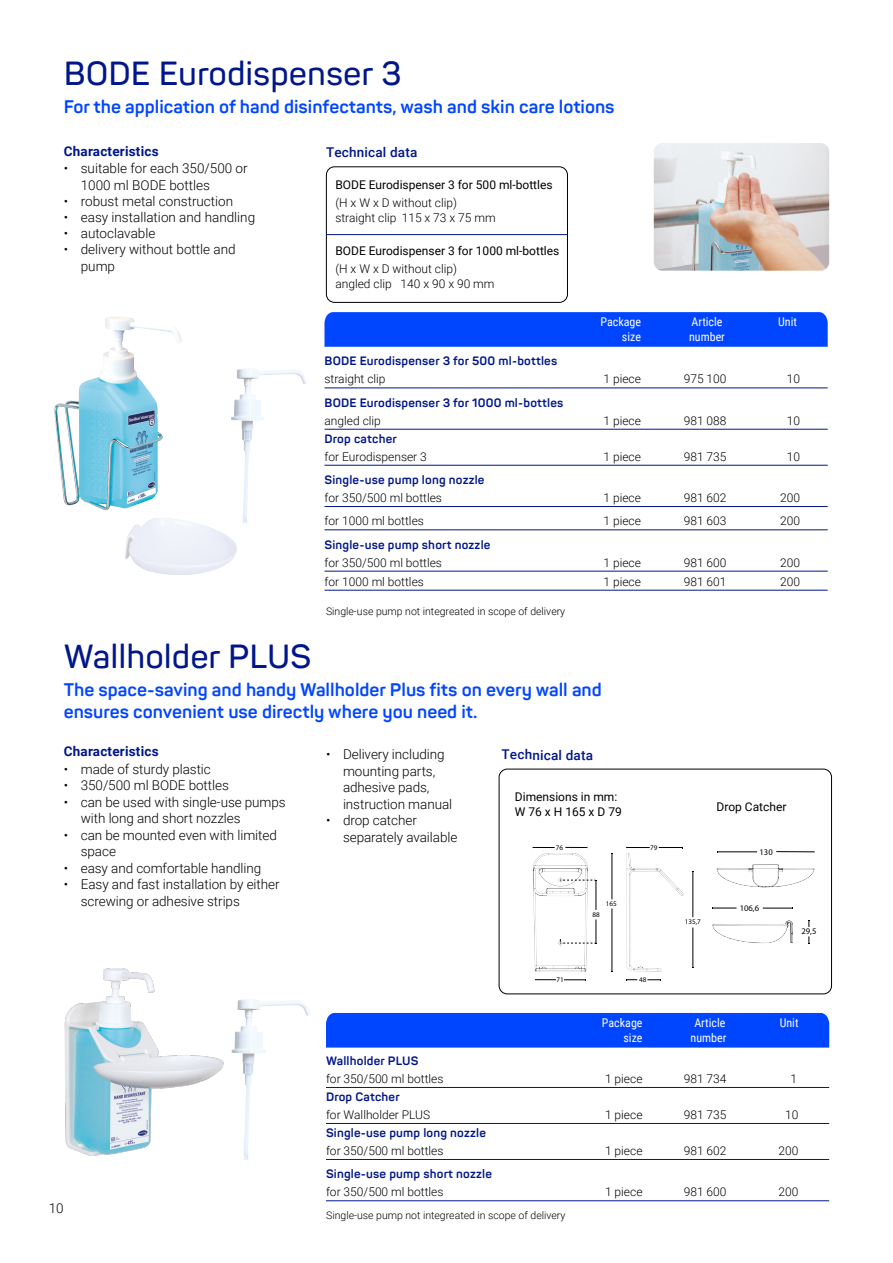
<style>
.page{position:relative;width:893px;height:1263px;background:#fff}
.page>*{position:absolute;margin:0;border:0;box-sizing:border-box;transform-origin:0 0}
.t1{font:600 33px "Panton";color:#001689}
.t2{font:700 18px/21.6px "Panton";color:#0045ff}
.t3{font:300 13.5px/16.5px "Roboto";letter-spacing:-.005em;color:#000}
.t4{font:700 13.5px "Roboto";letter-spacing:.015em;color:#001689}
.t5{font:500 13.5px "Roboto";letter-spacing:.015em;color:#001689}
.t6{font:300 12px/15px "Roboto";color:#000}
.t7{font:700 12px "Panton";letter-spacing:.015em;color:#001689}
.t8{font:12px/14.4px "Roboto";color:#000}
.t9{font:12px "Roboto Condensed";color:#fff}
.t10{font:300 10.5px "Roboto";color:#000}
.t11{font:8.55px "Myriad Pro";color:#000}
.t12{font:7.05px "Myriad Pro";color:#000}
</style>
<div class="page">
<img style="left:505px;top:846px;width:200px;height:149px">
<hr style="left:596px;top:880px;width:1px;height:30px;background:#000">
<hr style="left:693px;top:927px;width:1px;height:41px;background:#000">
<hr style="left:693px;top:871px;width:1px;height:46px;background:#000">
<svg style="left:560px;top:880px;width:36px;height:1px"></svg>
<svg style="left:560px;top:919px;width:37px;height:25px"></svg>
<svg style="left:565px;top:847px;width:23px;height:1px"></svg>
<svg style="left:716px;top:851px;width:99px;height:37px"></svg>
<svg style="left:712px;top:907px;width:98px;height:37px"></svg>
<img style="left:125px;top:518px;width:112px;height:57px">
<img style="left:54px;top:316px;width:109px;height:195px">
<div style="left:326px;top:166px;width:242px;height:137px;border:1px solid #000;border-radius:8px"></div>
<img style="left:654px;top:143px;width:175px;height:128px">
<hr style="left:324px;top:387px;width:504px;height:1px;background:#001689">
<hr style="left:324px;top:429px;width:504px;height:1px;background:#001689">
<hr style="left:324px;top:465px;width:504px;height:1px;background:#001689">
<hr style="left:324px;top:506px;width:504px;height:1px;background:#001689">
<hr style="left:324px;top:529px;width:504px;height:1px;background:#001689">
<hr style="left:324px;top:571px;width:504px;height:1px;background:#001689">
<hr style="left:324px;top:590px;width:504px;height:1px;background:#001689">
<img style="left:64px;top:968px;width:160px;height:188px">
<hr style="left:326px;top:1087px;width:503px;height:1px;background:#001689">
<hr style="left:326px;top:1123px;width:503px;height:1px;background:#001689">
<hr style="left:326px;top:1159px;width:503px;height:1px;background:#001689">
<hr style="left:326px;top:1200px;width:503px;height:1px;background:#001689">
<div style="left:499px;top:769px;width:333px;height:225px;border:1px solid #000;border-radius:8px"></div>
<img style="left:231px;top:368px;width:69px;height:155px">
<img style="left:232px;top:999px;width:79px;height:161px">
<div style="left:326px;top:1013px;width:503px;height:34px;background:#0045ff"></div>
<div style="left:324px;top:312px;width:504px;height:35px;background:#0045ff"></div>
<hr style="left:326px;top:234px;width:242px;height:1px;background:#001689">
<h1 class="t1" style="left:64px;top:53px;width:339px">BODE Eurodispenser 3</h1>
<h2 class="t2" style="left:64px;top:96px;width:552px">For the application of hand disinfectants, wash and skin care lotions</h2>
<p class="t4" style="left:64px;top:141px;width:96px">Characteristics</p>
<p class="t3" style="left:81px;top:160px;width:168px;text-indent:-17px">• suitable for each 350/500 or<br>1000 ml BODE bottles</p>
<p class="t3" style="left:64px;top:192px;width:171px">• robust metal construction</p>
<p class="t3" style="left:64px;top:208px;width:193px">• easy installation and handling</p>
<p class="t3" style="left:64px;top:225px;width:93px">• autoclavable</p>
<p class="t3" style="left:81px;top:241px;width:156px;text-indent:-17px">• delivery without bottle and pump</p>
<p class="t5" style="left:326px;top:143px;width:93px">Technical data</p>
<p class="t8" style="left:335px;top:177px;width:219px">BODE Eurodispenser 3 for 500 ml-bottles</p>
<p class="t6" style="left:335px;top:195px;width:162px">(H x W x D without clip) straight clip 115 x 73 x 75 mm</p>
<p class="t8" style="left:335px;top:243px;width:226px">BODE Eurodispenser 3 for 1000 ml-bottles</p>
<p class="t6" style="left:335px;top:261px;width:161px">(H x W x D without clip) angled clip 140 x 90 x 90 mm</p>
<p class="t9" style="left:600px;top:314px;width:42px">Package</p>
<p class="t9" style="left:691px;top:314px;width:33px">Article</p>
<p class="t9" style="left:778px;top:314px;width:20px">Unit</p>
<p class="t9" style="left:622px;top:329px;width:21px">size</p>
<p class="t9" style="left:689px;top:329px;width:37px">number</p>
<p class="t7" style="left:324px;top:353px;width:234px">BODE Eurodispenser 3 for 500 ml-bottles</p>
<p class="t6" style="left:324px;top:371px;width:63px">straight clip</p>
<p class="t6" style="left:603px;top:371px;width:39px">1 piece</p>
<p class="t6" style="left:684px;top:371px;width:44px">975 100</p>
<p class="t6" style="left:787px;top:371px;width:15px">10</p>
<p class="t7" style="left:324px;top:395px;width:240px">BODE Eurodispenser 3 for 1000 ml-bottles</p>
<p class="t6" style="left:324px;top:412px;width:58px">angled clip</p>
<p class="t6" style="left:603px;top:412px;width:39px">1 piece</p>
<p class="t6" style="left:684px;top:412px;width:44px">981 088</p>
<p class="t6" style="left:787px;top:412px;width:15px">10</p>
<p class="t7" style="left:324px;top:431px;width:74px">Drop catcher</p>
<p class="t6" style="left:324px;top:448px;width:104px">for Eurodispenser 3</p>
<p class="t6" style="left:603px;top:448px;width:39px">1 piece</p>
<p class="t6" style="left:684px;top:448px;width:44px">981 735</p>
<p class="t6" style="left:787px;top:448px;width:15px">10</p>
<p class="t7" style="left:324px;top:472px;width:162px">Single-use pump long nozzle</p>
<p class="t6" style="left:324px;top:490px;width:119px">for 350/500 ml bottles</p>
<p class="t6" style="left:603px;top:490px;width:39px">1 piece</p>
<p class="t6" style="left:684px;top:490px;width:44px">981 602</p>
<p class="t6" style="left:780px;top:490px;width:21px">200</p>
<p class="t6" style="left:324px;top:513px;width:101px">for 1000 ml bottles</p>
<p class="t6" style="left:603px;top:513px;width:39px">1 piece</p>
<p class="t6" style="left:684px;top:513px;width:44px">981 603</p>
<p class="t6" style="left:780px;top:513px;width:21px">200</p>
<p class="t7" style="left:324px;top:537px;width:167px">Single-use pump short nozzle</p>
<p class="t6" style="left:324px;top:554px;width:119px">for 350/500 ml bottles</p>
<p class="t6" style="left:603px;top:554px;width:39px">1 piece</p>
<p class="t6" style="left:684px;top:554px;width:44px">981 600</p>
<p class="t6" style="left:780px;top:554px;width:21px">200</p>
<p class="t6" style="left:324px;top:573px;width:101px">for 1000 ml bottles</p>
<p class="t6" style="left:603px;top:573px;width:39px">1 piece</p>
<p class="t6" style="left:684px;top:573px;width:44px">981 601</p>
<p class="t6" style="left:780px;top:573px;width:21px">200</p>
<p class="t10" style="left:326px;top:604px;width:241px">Single-use pump not integreated in scope of delivery</p>
<h1 class="t1" style="left:64px;top:636px;width:249px">Wallholder PLUS</h1>
<h2 class="t2" style="left:64px;top:679px;width:540px">The space-saving and handy Wallholder Plus fits on every wall and ensures convenient use directly where you need it.</h2>
<p class="t4" style="left:64px;top:741px;width:96px">Characteristics</p>
<p class="t3" style="left:64px;top:760px;width:149px">• made of sturdy plastic</p>
<p class="t3" style="left:64px;top:777px;width:167px">• 350/500 ml BODE bottles</p>
<p class="t3" style="left:81px;top:793px;width:206px;text-indent:-17px">• can be used with single-use pumps with long and short nozzles</p>
<p class="t3" style="left:81px;top:826px;width:198px;text-indent:-17px">• can be mounted even with limited space</p>
<p class="t3" style="left:64px;top:859px;width:199px">• easy and comfortable handling</p>
<p class="t3" style="left:81px;top:876px;width:200px;text-indent:-17px">• Easy and fast installation by either screwing or adhesive strips</p>
<p class="t3" style="left:343px;top:746px;width:111px;text-indent:-17px">• Delivery including mounting parts, adhesive pads, instruction manual</p>
<p class="t3" style="left:343px;top:812px;width:116px;text-indent:-17px">• drop catcher separately available</p>
<p class="t5" style="left:502px;top:745px;width:93px">Technical data</p>
<p class="t8" style="left:515px;top:789px;width:109px">Dimensions in mm:<br>W 76 x H 165 x D 79</p>
<p class="t8" style="left:716px;top:799px;width:71px">Drop Catcher</p>
<p class="t11" style="left:759px;top:846px;width:15px">130</p>
<p class="t12" style="left:556px;top:843px;width:9px">76</p>
<p class="t12" style="left:650px;top:843px;width:9px">79</p>
<p class="t12" style="left:606px;top:899px;width:12px">165</p>
<p class="t11" style="left:740px;top:903px;width:21px">106,6</p>
<p class="t12" style="left:592px;top:910px;width:9px">88</p>
<p class="t12" style="left:557px;top:975px;width:9px">71</p>
<p class="t12" style="left:639px;top:975px;width:9px">48</p>
<p class="t12" style="left:685px;top:917px;width:18px">135,7</p>
<p class="t11" style="left:801px;top:926px;width:17px">29,5</p>
<p class="t9" style="left:602px;top:1014px;width:42px">Package</p>
<p class="t9" style="left:694px;top:1014px;width:33px">Article</p>
<p class="t9" style="left:780px;top:1014px;width:20px">Unit</p>
<p class="t9" style="left:623px;top:1029px;width:21px">size</p>
<p class="t9" style="left:691px;top:1029px;width:37px">number</p>
<p class="t3" style="left:49px;top:1200px;width:16px">10</p>
<p class="t7" style="left:326px;top:1053px;width:94px">Wallholder PLUS</p>
<p class="t6" style="left:326px;top:1070px;width:119px">for 350/500 ml bottles</p>
<p class="t6" style="left:605px;top:1070px;width:39px">1 piece</p>
<p class="t6" style="left:684px;top:1070px;width:44px">981 734</p>
<p class="t6" style="left:790px;top:1070px;width:8px">1</p>
<p class="t7" style="left:326px;top:1089px;width:75px">Drop Catcher</p>
<p class="t6" style="left:326px;top:1106px;width:106px">for Wallholder PLUS</p>
<p class="t6" style="left:605px;top:1106px;width:39px">1 piece</p>
<p class="t6" style="left:684px;top:1106px;width:44px">981 735</p>
<p class="t6" style="left:785px;top:1106px;width:15px">10</p>
<p class="t7" style="left:326px;top:1125px;width:162px">Single-use pump long nozzle</p>
<p class="t6" style="left:326px;top:1142px;width:119px">for 350/500 ml bottles</p>
<p class="t6" style="left:605px;top:1142px;width:39px">1 piece</p>
<p class="t6" style="left:684px;top:1142px;width:44px">981 602</p>
<p class="t6" style="left:779px;top:1142px;width:21px">200</p>
<p class="t7" style="left:326px;top:1166px;width:167px">Single-use pump short nozzle</p>
<p class="t6" style="left:326px;top:1184px;width:119px">for 350/500 ml bottles</p>
<p class="t6" style="left:605px;top:1184px;width:39px">1 piece</p>
<p class="t6" style="left:684px;top:1184px;width:44px">981 600</p>
<p class="t6" style="left:779px;top:1184px;width:21px">200</p>
<p class="t10" style="left:326px;top:1207px;width:241px">Single-use pump not integreated in scope of delivery</p>
</div>
